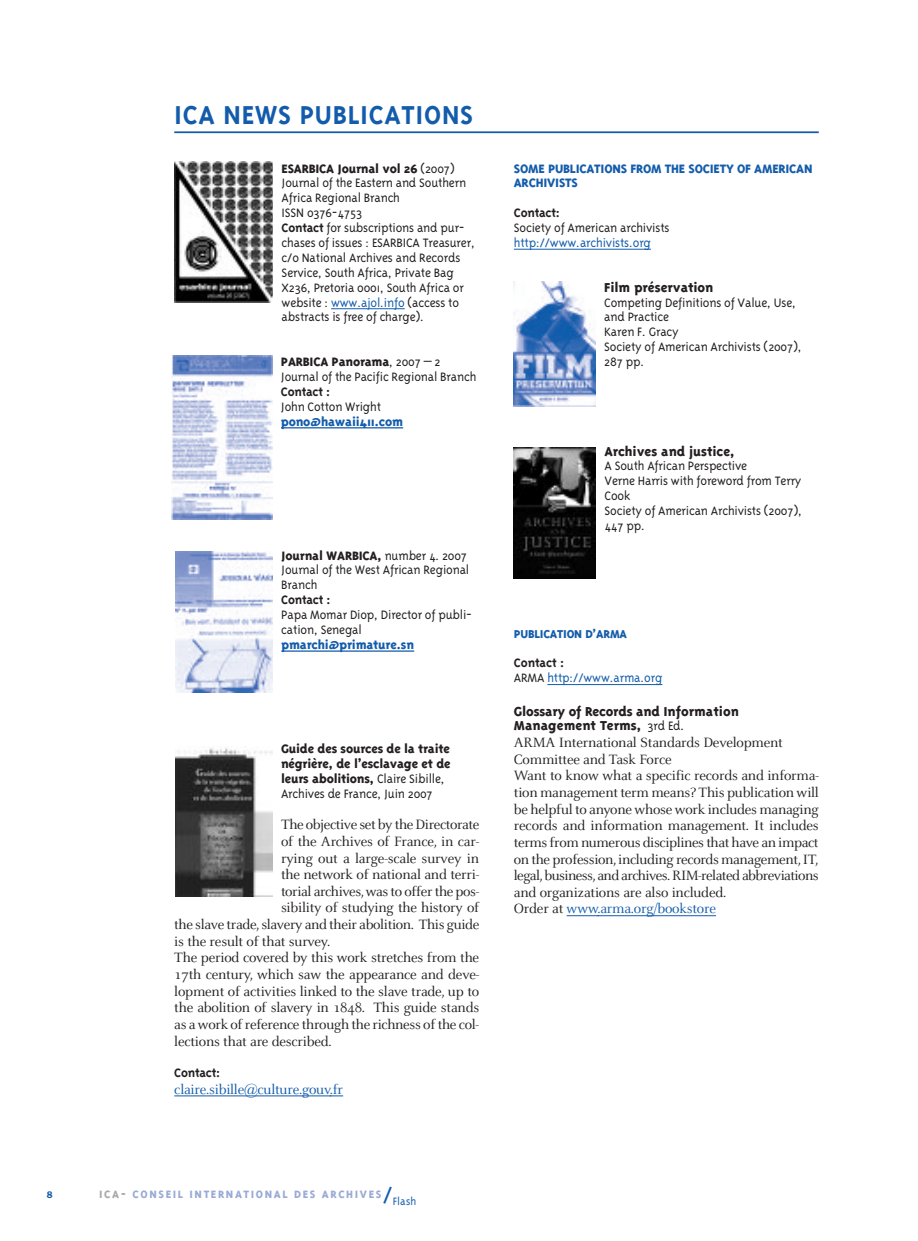
<style>
.page{position:relative;width:918px;height:1241px;background:#fff}
.page>*{position:absolute;margin:0;border:0;box-sizing:border-box;transform-origin:0 0}
.t1{font:700 29.75px "Triplex";letter-spacing:.025em;color:#135cab}
.t2{font:14.88px/16.6px "Celeste";letter-spacing:-.015em;color:#231f20}
.t3{font:800 14.88px/14.9px "Triplex";letter-spacing:-.005em;color:#231f20}
.t4{font:14.88px "Celeste";letter-spacing:-.015em;color:#135cab}
.t5{font:300 14px/14.9px "Triplex";letter-spacing:-.015em;color:#231f20}
.t6{font:800 14px/14.9px "Triplex";letter-spacing:-.015em;color:#231f20}
.t7{font:800 14px/14.9px "Triplex";letter-spacing:-.015em;color:#135cab}
.t8{font:300 14px/14.9px "Triplex";letter-spacing:-.015em;color:#135cab}
.t9{font:700 14px "Triplex";letter-spacing:-.015em;color:#231f20}
.t10{font:800 13.12px "Triplex";letter-spacing:-.015em;color:#135cab}
.t11{font:800 12.25px "Triplex";letter-spacing:.13em;color:#9baad6}
.t12{font:600 9.62px "Franklin Gothic";color:#135cab}
.s1{font-weight:800}
.s2{font-weight:700}
.s3{color:#135cab}
.s4{font-weight:300}
.s5{font-weight:700;color:#231f20}
.s6{color:#231f20}
.s7{font-weight:300;font-size:14px}
.s8{color:#a8a9ad}
.s9{font-weight:300;font-size:26.25px;color:#135cab}
.s10{font-weight:300;color:#135cab}
</style>
<div class="page">
<hr style="left:331px;top:308px;width:74px;height:1px;background:#135cab">
<hr style="left:281px;top:427px;width:122px;height:1px;background:#135cab">
<hr style="left:281px;top:650px;width:133px;height:1px;background:#135cab">
<hr style="left:174px;top:1095px;width:32px;height:1px;background:#135cab">
<hr style="left:206px;top:1095px;width:93px;height:1px;background:#135cab">
<hr style="left:299px;top:1095px;width:32px;height:1px;background:#135cab">
<svg style="left:330px;top:1095px;width:13px;height:1px"></svg>
<hr style="left:514px;top:249px;width:137px;height:1px;background:#135cab">
<hr style="left:547px;top:684px;width:115px;height:1px;background:#135cab">
<hr style="left:566px;top:915px;width:33px;height:1px;background:#135cab">
<hr style="left:597px;top:915px;width:119px;height:1px;background:#135cab">
<img style="left:172px;top:356px;width:100px;height:163px">
<img style="left:175px;top:551px;width:97px;height:141px">
<img style="left:514px;top:281px;width:81px;height:125px">
<img style="left:514px;top:447px;width:82px;height:131px">
<hr style="left:174px;top:131px;width:645px;height:2px;background:#135cab">
<img style="left:174px;top:161px;width:99px;height:142px">
<img style="left:175px;top:746px;width:97px;height:150px">
<p class="t12" style="left:47px;top:1188px;width:7px">8</p>
<h1 class="t1" style="left:174px;top:96px;width:301px">ICA NEWS PUBLICATIONS</h1>
<p class="t5" style="left:282px;top:160px;width:195px"><span class="s1">ESARBICA Journal vol 26</span> (2007)<br>Journal of the Eastern and Southern<br>Africa Regional Branch<br>ISSN 0376-4753<br><span class="s2">Contact</span> for subscriptions and pur&shy;chases of issues : ESARBICA Treasurer, c/o National Archives and Records<br>Service, South Africa, Private Bag<br>X236, Pretoria 0001, South Africa or website : <span class="s3">www.ajol.info</span> (access to abstracts is free of charge).</p>
<p class="t5" style="left:281px;top:354px;width:197px"><span class="s1">PARBICA Panorama</span>, 2007 – 2<br>Journal of the Pacific Regional Branch</p>
<p class="t9" style="left:281px;top:383px;width:51px">Contact :</p>
<p class="t5" style="left:281px;top:398px;width:102px">John Cotton Wright</p>
<p class="t7" style="left:281px;top:413px;width:124px">pono@hawaii411.com</p>
<p class="t5" style="left:281px;top:547px;width:189px"><span class="s1">Journal WARBICA,</span> number 4. 2007<br>Journal of the West African Regional<br>Branch</p>
<p class="t9" style="left:281px;top:591px;width:51px">Contact :</p>
<p class="t5" style="left:281px;top:606px;width:192px">Papa Momar Diop, Director of publi&shy;cation, Senegal</p>
<p class="t7" style="left:281px;top:636px;width:134px">pmarchi@primature.sn</p>
<p class="t6" style="left:281px;top:740px;width:171px">Guide des sources de la traite négrière, de l’esclavage et de leurs abolitions, <span class="s4">Claire Sibille,<br>Archives de France, Juin 2007</span></p>
<p class="t2" style="left:281px;top:815px;width:200px">The objective set by the Directorate</p>
<p class="t2" style="left:281px;top:832px;width:200px">of the Archives of France, in car-</p>
<p class="t2" style="left:281px;top:848px;width:200px">rying out a large-scale survey in</p>
<p class="t2" style="left:281px;top:865px;width:200px">the network of national and terri-</p>
<p class="t2" style="left:281px;top:882px;width:200px">torial archives,was to offer the pos-</p>
<p class="t2" style="left:281px;top:898px;width:200px">sibility of studying the history of</p>
<p class="t2" style="left:174px;top:915px;width:307px">the slave trade,slavery and their abolition. This guide</p>
<p class="t2" style="left:174px;top:932px;width:157px">is the result of that survey.</p>
<p class="t2" style="left:174px;top:948px;width:306px">The period covered by this work stretches from the</p>
<p class="t2" style="left:174px;top:965px;width:306px">17th century, which saw the appearance and deve-</p>
<p class="t2" style="left:174px;top:981px;width:306px">lopment of activities linked to the slave trade, up to</p>
<p class="t2" style="left:174px;top:998px;width:306px">the abolition of slavery in 1848. This guide stands</p>
<p class="t2" style="left:174px;top:1015px;width:306px">as a work of reference through the richness of the col-</p>
<p class="t2" style="left:174px;top:1031px;width:159px">lections that are described.</p>
<p class="t9" style="left:174px;top:1063px;width:48px">Contact:</p>
<p class="t4" style="left:174px;top:1079px;width:170px">claire.sibille@culture.gouv.fr</p>
<p class="t7" style="left:514px;top:160px;width:300px">SOME PUBLICATIONS FROM THE SOCIETY OF AMERICAN<br>ARCHIVISTS</p>
<p class="t9" style="left:514px;top:204px;width:48px">Contact:</p>
<p class="t5" style="left:514px;top:220px;width:157px">Society of American archivists</p>
<p class="t8" style="left:514px;top:235px;width:139px">http://www.archivists.org</p>
<p class="t3" style="left:604px;top:279px;width:111px">Film préservation</p>
<p class="t5" style="left:604px;top:294px;width:199px">Competing Definitions of Value, Use, and Practice<br>Karen F. Gracy<br>Society of American Archivists (2007),<br>287 pp.</p>
<p class="t3" style="left:604px;top:443px;width:132px">Archives and justice,</p>
<p class="t5" style="left:604px;top:458px;width:199px">A South African Perspective<br>Verne Harris with foreword from Terry<br>Cook<br>Society of American Archivists (2007),<br>447 pp.</p>
<p class="t10" style="left:514px;top:625px;width:115px">PUBLICATION D’ARMA</p>
<p class="t8" style="left:514px;top:655px;width:150px"><span class="s5">Contact :<br></span><span class="s6">ARMA</span> http://www.arma.org</p>
<p class="t3" style="left:514px;top:703px;width:226px">Glossary of Records and Information<br>Management Terms, <span class="s7">3rd Ed.</span></p>
<p class="t2" style="left:514px;top:733px;width:306px">ARMA International Standards Development Committee and Task Force<br>Want to know what a specific records and informa&shy;tion management term means? This publication will be helpful to anyone whose work includes managing records and information management. It includes terms from numerous disciplines that have an impact on the profession,including records management,IT, legal,business,and archives. RIM-related abbreviations and organizations are also included.<br>Order at <span class="s3">www.arma.org/bookstore</span></p>
<p class="t11" style="left:99px;top:1186px;width:319px"><span class="s8">ICA-</span> CONSEIL INTERNATIONAL DES ARCHIVES<span class="s9">/</span><span class="s10">Flash</span></p>
</div>
